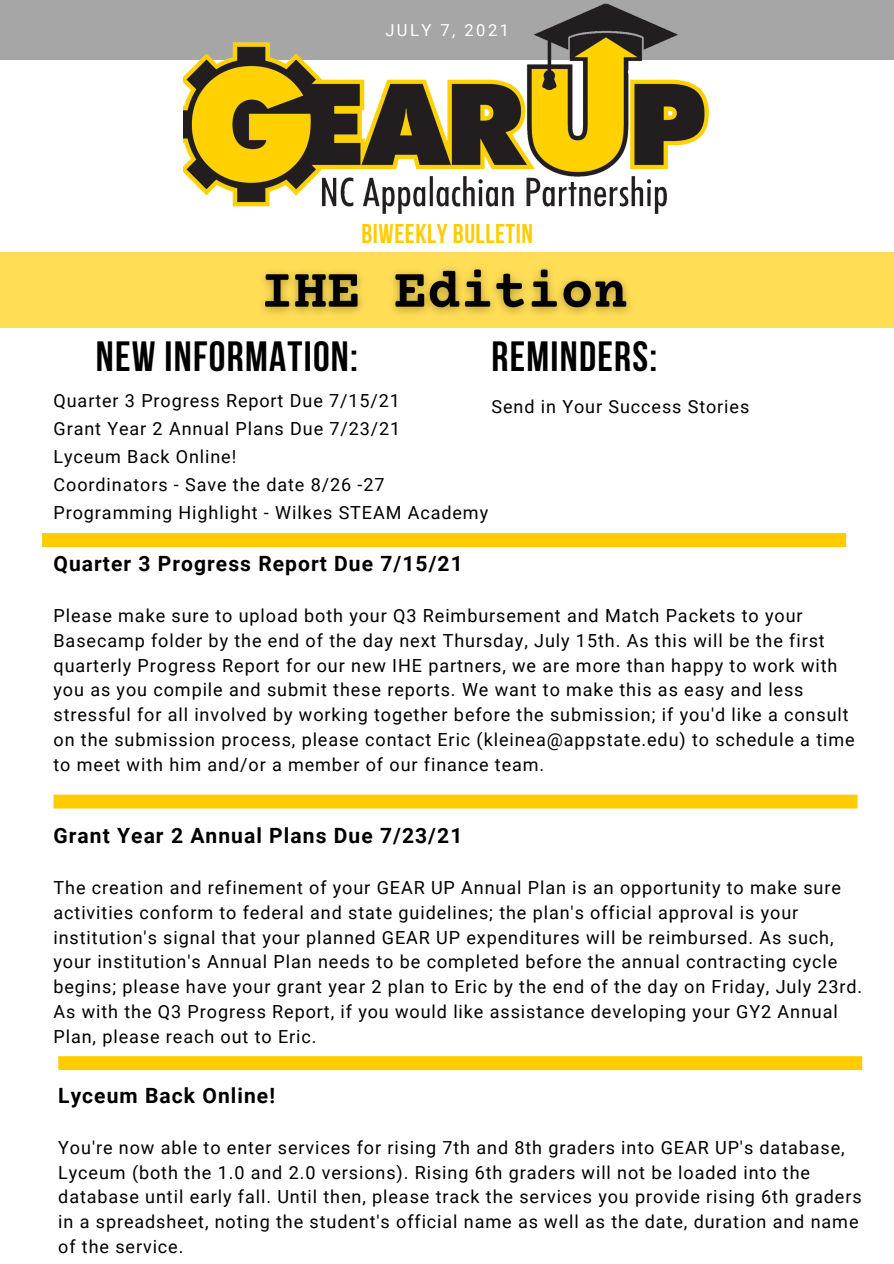
<style>
.page{position:relative;width:894px;height:1264px;background:#fff}
.page>*{position:absolute;margin:0;border:0;box-sizing:border-box;transform-origin:0 0}
.t1{font:700 42.15px "Bebas Neue";letter-spacing:.03em;color:#000}
.t2{font:700 27px "Bebas Neue";letter-spacing:.02em;color:#fc0}
.t3{font:700 21px "Roboto";letter-spacing:.05em;color:#000}
.t4{font:18px/24.8px "Roboto";letter-spacing:.05em;color:#000}
.t5{font:16.5px "Roboto";letter-spacing:.15em;color:#fff}
</style>
<div class="page">
<div style="left:0;top:0;width:893px;height:60px;background:#a6a6a6"></div>
<img style="left:183px;top:3px;width:526px;height:212px">
<svg style="left:53px;top:794px;width:804px;height:14px;background:#ffce0b"></svg>
<div style="left:0;top:252px;width:893px;height:75px;background:#fd5"></div>
<img style="left:248px;top:269px;width:392px;height:59px">
<svg style="left:42px;top:533px;width:803px;height:14px;background:#ffcc01"></svg>
<svg style="left:58px;top:1056px;width:804px;height:14px;background:#ffcc03"></svg>
<p class="t5" style="left:385px;top:20px;width:125px">JULY 7, 2021</p>
<p class="t2" style="left:361px;top:222px;width:173px">BIWEEKLY BULLETIN</p>
<p class="t1" style="left:96px;top:339px;width:264px">NEW INFORMATION:</p>
<p class="t1" style="left:491px;top:339px;width:167px">REMINDERS:</p>
<p class="t4" style="left:53px;top:388px;width:348px">Quarter 3 Progress Report Due 7/15/21</p>
<p class="t4" style="left:53px;top:416px;width:348px">Grant Year 2 Annual Plans Due 7/23/21</p>
<p class="t4" style="left:53px;top:444px;width:184px">Lyceum Back Online!</p>
<p class="t4" style="left:53px;top:472px;width:332px">Coordinators - Save the date 8/26 -27</p>
<p class="t4" style="left:53px;top:501px;width:436px">Programming Highlight - Wilkes STEAM Academy</p>
<p class="t4" style="left:491px;top:394px;width:259px">Send in Your Success Stories</p>
<p class="t3" style="left:53px;top:551px;width:410px">Quarter 3 Progress Report Due 7/15/21</p>
<p class="t4" style="left:53px;top:603px;width:802px">Please make sure to upload both your Q3 Reimbursement and Match Packets to your Basecamp folder by the end of the day next Thursday, July 15th. As this will be the first quarterly Progress Report for our new IHE partners, we are more than happy to work with you as you compile and submit these reports. We want to make this as easy and less stressful for all involved by working together before the submission; if you'd like a consult on the submission process, please contact Eric (kleinea@appstate.edu) to schedule a time to meet with him and/or a member of our finance team.</p>
<p class="t3" style="left:53px;top:824px;width:410px">Grant Year 2 Annual Plans Due 7/23/21</p>
<p class="t4" style="left:53px;top:875px;width:810px">The creation and refinement of your GEAR UP Annual Plan is an opportunity to make sure activities conform to federal and state guidelines; the plan's official approval is your institution's signal that your planned GEAR UP expenditures will be reimbursed. As such, your institution's Annual Plan needs to be completed before the annual contracting cycle begins; please have your grant year 2 plan to Eric by the end of the day on Friday, July 23rd.<br>As with the Q3 Progress Report, if you would like assistance developing your GY2 Annual Plan, please reach out to Eric.</p>
<p class="t3" style="left:58px;top:1083px;width:218px">Lyceum Back Online!</p>
<p class="t4" style="left:58px;top:1135px;width:804px">You're now able to enter services for rising 7th and 8th graders into GEAR UP's database, Lyceum (both the 1.0 and 2.0 versions). Rising 6th graders will not be loaded into the database until early fall. Until then, please track the services you provide rising 6th graders in a spreadsheet, noting the student's official name as well as the date, duration and name of the service.</p>
</div>
